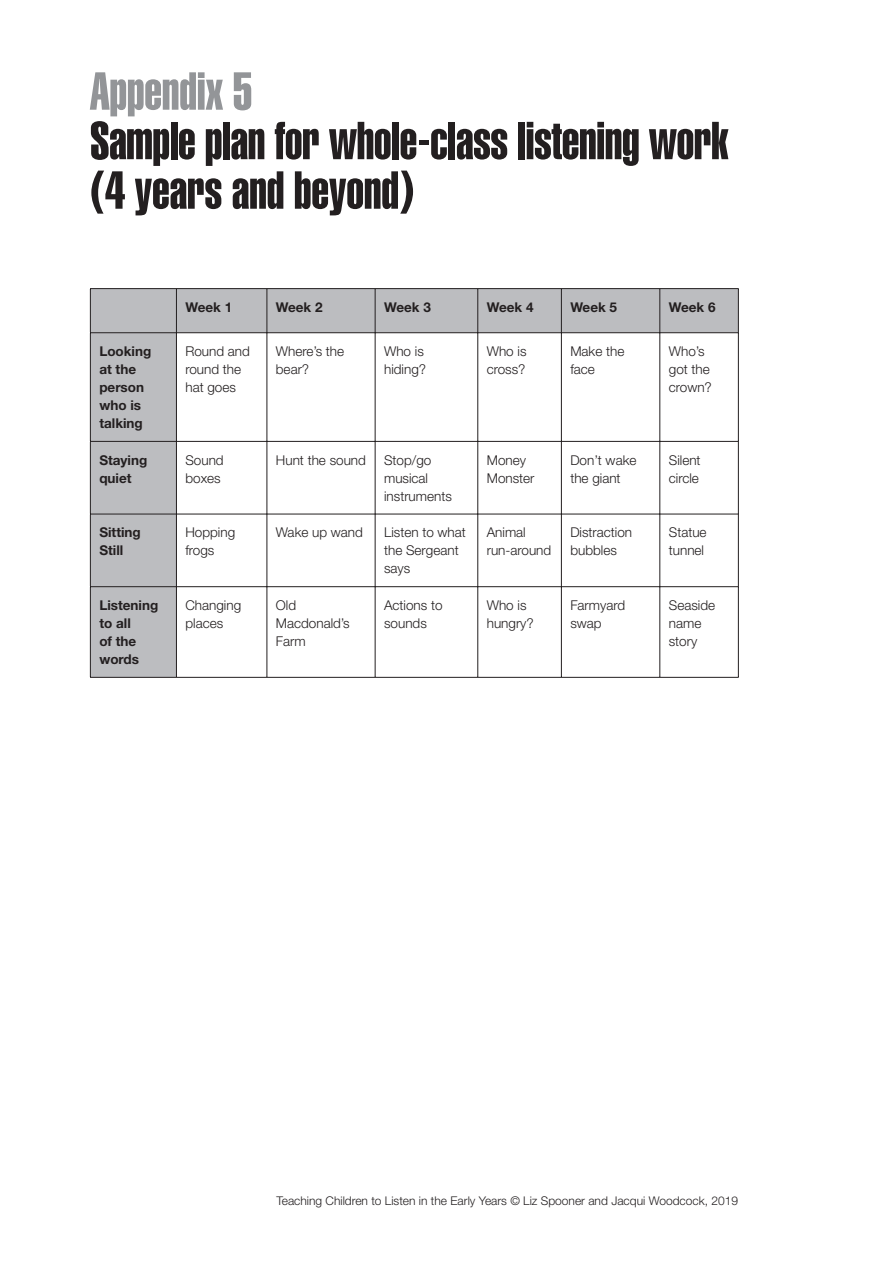
<style>
.page{position:relative;width:893px;height:1263px;background:#fff}
.page>*{position:absolute;margin:0;border:0;box-sizing:border-box;transform-origin:0 0}
.t1{font:52.5px/49.5px "Helvetica LT Std Extra Comp";letter-spacing:-.005em;color:#231f20}
.t2{font:52.5px "Helvetica LT Std Extra Comp";color:#939598}
.t3{font:300 13.5px/18px "Helvetica Neue LT Pro";color:#231f20}
.t4{font:700 13.5px/18px "Helvetica Neue LT Pro";color:#231f20}
.t5{font:300 12px "Helvetica Neue LT Pro";color:#231f20}
</style>
<div class="page">
<svg style="left:91px;top:289px;width:647px;height:388px"></svg>
<hr style="left:90px;top:288px;width:86px;height:1px;background:#231f20">
<hr style="left:90px;top:289px;width:1px;height:43px;background:#231f20">
<hr style="left:90px;top:332px;width:86px;height:1px;background:#231f20">
<hr style="left:176px;top:288px;width:91px;height:1px;background:#231f20">
<hr style="left:176px;top:289px;width:1px;height:43px;background:#231f20">
<hr style="left:176px;top:332px;width:91px;height:1px;background:#231f20">
<hr style="left:267px;top:288px;width:108px;height:1px;background:#231f20">
<hr style="left:267px;top:289px;width:1px;height:43px;background:#231f20">
<hr style="left:267px;top:332px;width:108px;height:1px;background:#231f20">
<hr style="left:375px;top:288px;width:103px;height:1px;background:#231f20">
<hr style="left:375px;top:289px;width:1px;height:43px;background:#231f20">
<hr style="left:375px;top:332px;width:103px;height:1px;background:#231f20">
<hr style="left:478px;top:288px;width:83px;height:1px;background:#231f20">
<hr style="left:477px;top:289px;width:1px;height:43px;background:#231f20">
<hr style="left:478px;top:332px;width:83px;height:1px;background:#231f20">
<hr style="left:561px;top:288px;width:99px;height:1px;background:#231f20">
<hr style="left:561px;top:289px;width:1px;height:43px;background:#231f20">
<hr style="left:561px;top:332px;width:99px;height:1px;background:#231f20">
<hr style="left:660px;top:288px;width:79px;height:1px;background:#231f20">
<hr style="left:659px;top:289px;width:1px;height:43px;background:#231f20">
<hr style="left:738px;top:289px;width:1px;height:43px;background:#231f20">
<hr style="left:660px;top:332px;width:79px;height:1px;background:#231f20">
<hr style="left:90px;top:333px;width:1px;height:108px;background:#231f20">
<hr style="left:176px;top:333px;width:1px;height:108px;background:#231f20">
<hr style="left:267px;top:333px;width:1px;height:108px;background:#231f20">
<hr style="left:375px;top:333px;width:1px;height:108px;background:#231f20">
<hr style="left:477px;top:333px;width:1px;height:108px;background:#231f20">
<hr style="left:561px;top:333px;width:1px;height:108px;background:#231f20">
<hr style="left:659px;top:333px;width:1px;height:108px;background:#231f20">
<hr style="left:738px;top:333px;width:1px;height:108px;background:#231f20">
<hr style="left:90px;top:441px;width:86px;height:1px;background:#231f20">
<hr style="left:90px;top:442px;width:1px;height:72px;background:#231f20">
<hr style="left:176px;top:441px;width:91px;height:1px;background:#231f20">
<hr style="left:176px;top:442px;width:1px;height:72px;background:#231f20">
<hr style="left:267px;top:441px;width:108px;height:1px;background:#231f20">
<hr style="left:267px;top:442px;width:1px;height:72px;background:#231f20">
<hr style="left:375px;top:441px;width:103px;height:1px;background:#231f20">
<hr style="left:375px;top:442px;width:1px;height:72px;background:#231f20">
<hr style="left:478px;top:441px;width:83px;height:1px;background:#231f20">
<hr style="left:477px;top:442px;width:1px;height:72px;background:#231f20">
<hr style="left:561px;top:441px;width:99px;height:1px;background:#231f20">
<hr style="left:561px;top:442px;width:1px;height:72px;background:#231f20">
<hr style="left:660px;top:441px;width:79px;height:1px;background:#231f20">
<hr style="left:659px;top:442px;width:1px;height:72px;background:#231f20">
<hr style="left:738px;top:442px;width:1px;height:72px;background:#231f20">
<hr style="left:90px;top:514px;width:86px;height:1px;background:#231f20">
<hr style="left:90px;top:514px;width:1px;height:72px;background:#231f20">
<hr style="left:176px;top:514px;width:91px;height:1px;background:#231f20">
<hr style="left:176px;top:514px;width:1px;height:72px;background:#231f20">
<hr style="left:267px;top:514px;width:108px;height:1px;background:#231f20">
<hr style="left:267px;top:514px;width:1px;height:72px;background:#231f20">
<hr style="left:375px;top:514px;width:103px;height:1px;background:#231f20">
<hr style="left:375px;top:514px;width:1px;height:72px;background:#231f20">
<hr style="left:478px;top:514px;width:83px;height:1px;background:#231f20">
<hr style="left:477px;top:514px;width:1px;height:72px;background:#231f20">
<hr style="left:561px;top:514px;width:99px;height:1px;background:#231f20">
<hr style="left:561px;top:514px;width:1px;height:72px;background:#231f20">
<hr style="left:660px;top:514px;width:79px;height:1px;background:#231f20">
<hr style="left:659px;top:514px;width:1px;height:72px;background:#231f20">
<hr style="left:738px;top:514px;width:1px;height:72px;background:#231f20">
<hr style="left:90px;top:586px;width:86px;height:1px;background:#231f20">
<hr style="left:90px;top:587px;width:1px;height:90px;background:#231f20">
<hr style="left:90px;top:677px;width:86px;height:1px;background:#231f20">
<hr style="left:176px;top:586px;width:91px;height:1px;background:#231f20">
<hr style="left:176px;top:587px;width:1px;height:90px;background:#231f20">
<hr style="left:176px;top:677px;width:91px;height:1px;background:#231f20">
<hr style="left:267px;top:586px;width:108px;height:1px;background:#231f20">
<hr style="left:267px;top:587px;width:1px;height:90px;background:#231f20">
<hr style="left:267px;top:677px;width:108px;height:1px;background:#231f20">
<hr style="left:375px;top:586px;width:103px;height:1px;background:#231f20">
<hr style="left:375px;top:587px;width:1px;height:90px;background:#231f20">
<hr style="left:375px;top:677px;width:103px;height:1px;background:#231f20">
<hr style="left:478px;top:586px;width:83px;height:1px;background:#231f20">
<hr style="left:477px;top:587px;width:1px;height:90px;background:#231f20">
<hr style="left:478px;top:677px;width:83px;height:1px;background:#231f20">
<hr style="left:561px;top:586px;width:99px;height:1px;background:#231f20">
<hr style="left:561px;top:587px;width:1px;height:90px;background:#231f20">
<hr style="left:561px;top:677px;width:99px;height:1px;background:#231f20">
<hr style="left:660px;top:586px;width:79px;height:1px;background:#231f20">
<hr style="left:659px;top:587px;width:1px;height:90px;background:#231f20">
<hr style="left:738px;top:587px;width:1px;height:90px;background:#231f20">
<hr style="left:660px;top:677px;width:79px;height:1px;background:#231f20">
<h1 class="t2" style="left:90px;top:72px;width:164px">Appendix 5</h1>
<h1 class="t1" style="left:90px;top:119px;width:640px">Sample plan for whole-class listening work (4 years and beyond)</h1>
<p class="t4" style="left:185px;top:299px;width:48px">Week 1</p>
<p class="t4" style="left:276px;top:299px;width:48px">Week 2</p>
<p class="t4" style="left:384px;top:299px;width:48px">Week 3</p>
<p class="t4" style="left:487px;top:299px;width:48px">Week 4</p>
<p class="t4" style="left:570px;top:299px;width:48px">Week 5</p>
<p class="t4" style="left:669px;top:299px;width:48px">Week 6</p>
<p class="t4" style="left:99px;top:343px;width:53px">Looking at the person who is talking</p>
<p class="t3" style="left:185px;top:343px;width:66px">Round and round the hat goes</p>
<p class="t3" style="left:276px;top:343px;width:70px">Where’s the bear?</p>
<p class="t3" style="left:384px;top:343px;width:43px">Who is hiding?</p>
<p class="t3" style="left:487px;top:343px;width:41px">Who is cross?</p>
<p class="t3" style="left:570px;top:343px;width:56px">Make the face</p>
<p class="t3" style="left:669px;top:343px;width:45px">Who’s got the crown?</p>
<p class="t4" style="left:99px;top:452px;width:50px">Staying quiet</p>
<p class="t3" style="left:185px;top:452px;width:40px">Sound boxes</p>
<p class="t3" style="left:276px;top:452px;width:92px">Hunt the sound</p>
<p class="t3" style="left:384px;top:452px;width:69px">Stop/go musical instruments</p>
<p class="t3" style="left:487px;top:452px;width:49px">Money<br>Monster</p>
<p class="t3" style="left:570px;top:452px;width:68px">Don’t wake the giant</p>
<p class="t3" style="left:669px;top:452px;width:33px">Silent circle</p>
<p class="t4" style="left:99px;top:524px;width:43px">Sitting<br>Still</p>
<p class="t3" style="left:185px;top:524px;width:51px">Hopping frogs</p>
<p class="t3" style="left:276px;top:524px;width:89px">Wake up wand</p>
<p class="t3" style="left:384px;top:524px;width:83px">Listen to what the Sergeant says</p>
<p class="t3" style="left:487px;top:524px;width:66px">Animal run-around</p>
<p class="t3" style="left:570px;top:524px;width:63px">Distraction bubbles</p>
<p class="t3" style="left:669px;top:524px;width:39px">Statue tunnel</p>
<p class="t4" style="left:99px;top:597px;width:60px">Listening to all<br>of the words</p>
<p class="t3" style="left:185px;top:597px;width:57px">Changing places</p>
<p class="t3" style="left:276px;top:597px;width:75px">Old<br>Macdonald’s<br>Farm</p>
<p class="t3" style="left:384px;top:597px;width:60px">Actions to sounds</p>
<p class="t3" style="left:487px;top:597px;width:49px">Who is hungry?</p>
<p class="t3" style="left:570px;top:597px;width:56px">Farmyard swap</p>
<p class="t3" style="left:669px;top:597px;width:48px">Seaside name story</p>
<p class="t5" style="left:276px;top:1197px;width:463px">Teaching Children to Listen in the Early Years © Liz Spooner and Jacqui Woodcock, 2019</p>
</div>
